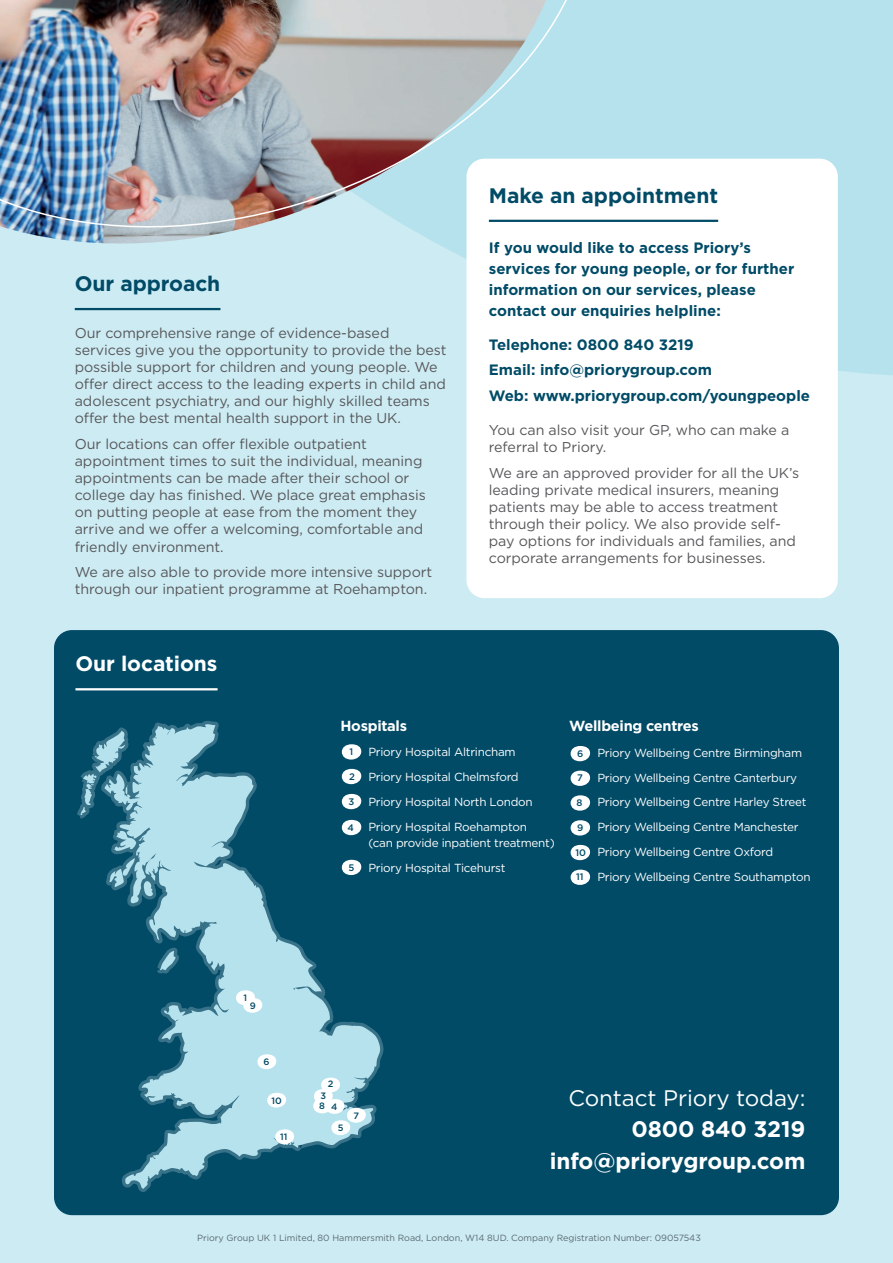
<style>
.page{position:relative;width:893px;height:1263px;background:#cdebf3}
.page>*{position:absolute;margin:0;border:0;box-sizing:border-box;transform-origin:0 0}
.t1{font:700 22.5px "Gotham";letter-spacing:-.005em;color:#fff}
.t2{font:22.5px "Gotham";letter-spacing:-.005em;color:#fff}
.t3{font:700 21px "Gotham";letter-spacing:-.005em;color:#014b67}
.t4{font:700 21px "Gotham";letter-spacing:-.005em;color:#fff}
.t5{font:700 15px/21px "Gotham";color:#014b67}
.t6{font:700 14.55px "Gotham";letter-spacing:-.02em;color:#fff}
.t7{font:14.25px/17.1px "Gotham";letter-spacing:-.005em;color:#57585a}
.t8{font:11.7px/24.9px "Gotham";letter-spacing:-.02em;color:#fff}
.t9{font:500 9.45px "Gotham";color:#014b67}
.t10{font:500 9.15px "Gotham";color:#014b67}
.t11{font:9px "Gotham";color:#727477}
</style>
<div class="page">
<div style="left:54px;top:630px;width:785px;height:585px;background:#014b67;border-radius:18px"></div>
<div style="left:571px;top:746px;width:19px;height:15px;background:#fff;border-radius:50%"></div>
<div style="left:571px;top:770px;width:19px;height:16px;background:#fff;border-radius:50%"></div>
<div style="left:571px;top:795px;width:19px;height:16px;background:#fff;border-radius:50%"></div>
<div style="left:571px;top:820px;width:19px;height:15px;background:#fff;border-radius:50%"></div>
<div style="left:571px;top:845px;width:19px;height:15px;background:#fff;border-radius:50%"></div>
<div style="left:571px;top:869px;width:19px;height:16px;background:#fff;border-radius:50%"></div>
<svg style="left:80px;top:724px;width:301px;height:465px"></svg>
<div style="left:313px;top:1098px;width:19px;height:15px;background:#fff;border-radius:50%"></div>
<div style="left:236px;top:990px;width:19px;height:15px;background:#fff;border-radius:50%"></div>
<div style="left:321px;top:1077px;width:19px;height:15px;background:#fff;border-radius:50%"></div>
<div style="left:314px;top:1089px;width:19px;height:15px;background:#fff;border-radius:50%"></div>
<div style="left:325px;top:1099px;width:19px;height:15px;background:#fff;border-radius:50%"></div>
<div style="left:347px;top:1108px;width:19px;height:15px;background:#fff;border-radius:50%"></div>
<div style="left:243px;top:998px;width:19px;height:15px;background:#fff;border-radius:50%"></div>
<div style="left:267px;top:1093px;width:19px;height:14px;background:#fff;border-radius:50%"></div>
<div style="left:275px;top:1129px;width:19px;height:15px;background:#fff;border-radius:50%"></div>
<div style="left:331px;top:1120px;width:19px;height:15px;background:#fff;border-radius:50%"></div>
<div style="left:257px;top:1054px;width:19px;height:15px;background:#fff;border-radius:50%"></div>
<svg style="left:74px;top:0;width:819px;height:375px;fill:#b6e2ed"></svg>
<img style="left:0;top:0;width:623px;height:263px">
<hr style="left:75px;top:688px;width:143px;height:2px;background:#fff">
<div style="left:466px;top:159px;width:372px;height:439px;background:#fff;border-radius:18px"></div>
<hr style="left:489px;top:220px;width:229px;height:2px;background:#014b67">
<hr style="left:75px;top:308px;width:145px;height:2px;background:#014b67">
<p class="t3" style="left:75px;top:270px;width:147px">Our approach</p>
<p class="t7" style="left:75px;top:324px;width:373px">Our comprehensive range of evidence-based services give you the opportunity to provide the best possible support for children and young people. We offer direct access to the leading experts in child and adolescent psychiatry, and our highly skilled teams offer the best mental health support in the UK.</p>
<p class="t7" style="left:75px;top:435px;width:353px">Our locations can offer flexible outpatient appointment times to suit the individual, meaning appointments can be made after their school or college day has finished. We place great emphasis on putting people at ease from the moment they arrive and we offer a welcoming, comfortable and friendly environment.</p>
<p class="t7" style="left:75px;top:563px;width:359px">We are also able to provide more intensive support through our inpatient programme at Roehampton.</p>
<p class="t4" style="left:75px;top:650px;width:143px">Our locations</p>
<p class="t6" style="left:340px;top:716px;width:68px">Hospitals</p>
<p class="t3" style="left:489px;top:181px;width:231px">Make an appointment</p>
<p class="t5" style="left:489px;top:238px;width:307px">If you would like to access Priory’s services for young people, or for further information on our services, please contact our enquiries helpline:</p>
<p class="t5" style="left:489px;top:334px;width:206px">Telephone: 0800 840 3219</p>
<p class="t5" style="left:489px;top:360px;width:225px">Email: info@priorygroup.com</p>
<p class="t5" style="left:489px;top:385px;width:323px">Web: www.priorygroup.com/youngpeople</p>
<p class="t7" style="left:489px;top:421px;width:302px">You can also visit your GP, who can make a referral to Priory.</p>
<p class="t7" style="left:489px;top:464px;width:312px">We are an approved provider for all the UK’s leading private medical insurers, meaning patients may be able to access treatment through their policy. We also provide self&shy;pay options for individuals and families, and corporate arrangements for businesses.</p>
<p class="t6" style="left:569px;top:716px;width:131px">Wellbeing centres</p>
<p class="t9" style="left:350px;top:745px;width:5px">1</p>
<p class="t9" style="left:349px;top:770px;width:7px">2</p>
<p class="t9" style="left:348px;top:795px;width:7px">3</p>
<p class="t9" style="left:348px;top:821px;width:8px">4</p>
<p class="t9" style="left:348px;top:861px;width:7px">5</p>
<p class="t8" style="left:368px;top:739px;width:166px">Priory Hospital Altrincham<br>Priory Hospital Chelmsford<br>Priory Hospital North London<br>Priory Hospital Roehampton</p>
<p class="t8" style="left:368px;top:830px;width:188px">(can provide inpatient treatment)<br>Priory Hospital Ticehurst</p>
<p class="t9" style="left:577px;top:747px;width:8px">6</p>
<p class="t9" style="left:577px;top:772px;width:7px">7</p>
<p class="t9" style="left:577px;top:797px;width:7px">8</p>
<p class="t9" style="left:577px;top:821px;width:8px">9</p>
<p class="t9" style="left:575px;top:846px;width:12px">10</p>
<p class="t9" style="left:576px;top:871px;width:9px">11</p>
<p class="t8" style="left:597px;top:740px;width:215px">Priory Wellbeing Centre Birmingham Priory Wellbeing Centre Canterbury Priory Wellbeing Centre Harley Street Priory Wellbeing Centre Manchester Priory Wellbeing Centre Oxford<br>Priory Wellbeing Centre Southampton</p>
<p class="t10" style="left:243px;top:991px;width:5px">1</p>
<p class="t10" style="left:250px;top:1000px;width:8px">9</p>
<p class="t10" style="left:264px;top:1055px;width:8px">6</p>
<p class="t10" style="left:272px;top:1094px;width:12px">10</p>
<p class="t10" style="left:280px;top:1131px;width:9px">11</p>
<p class="t10" style="left:328px;top:1078px;width:7px">2</p>
<p class="t10" style="left:321px;top:1090px;width:7px">3</p>
<p class="t10" style="left:319px;top:1100px;width:7px">8</p>
<p class="t10" style="left:331px;top:1100px;width:8px">4</p>
<p class="t10" style="left:338px;top:1122px;width:7px">5</p>
<p class="t10" style="left:353px;top:1109px;width:7px">7</p>
<p class="t2" style="left:568px;top:1083px;width:238px">Contact Priory today:</p>
<p class="t1" style="left:631px;top:1114px;width:176px">0800 840 3219</p>
<p class="t1" style="left:550px;top:1146px;width:257px">info@priorygroup.com</p>
<p class="t11" style="left:197px;top:1232px;width:505px">Priory Group UK 1 Limited, 80 Hammersmith Road, London, W14 8UD. Company Registration Number: 09057543</p>
</div>
